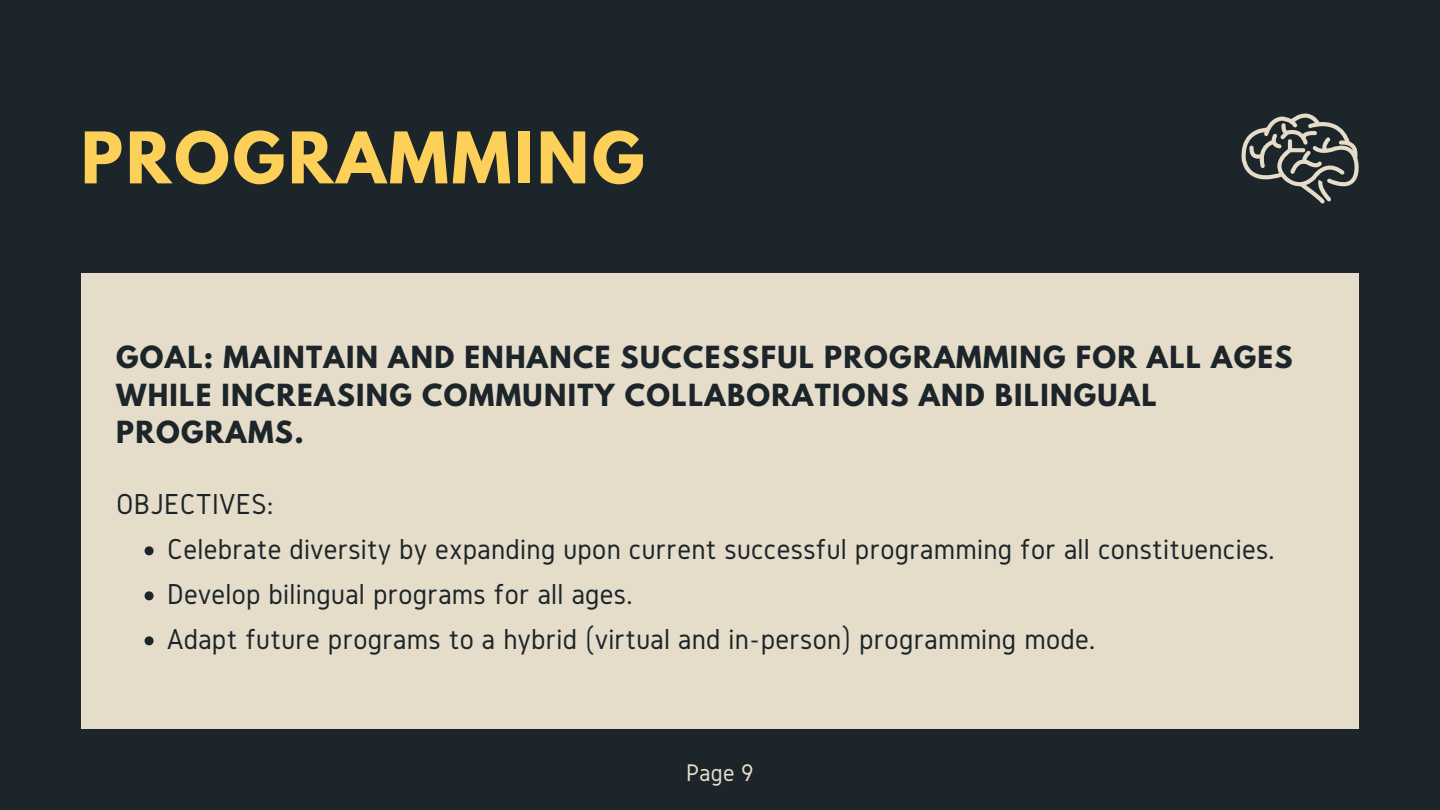
<style>
.page{position:relative;width:1440px;height:810px;background:#1c2529}
.page>*{position:absolute;margin:0;border:0;box-sizing:border-box;transform-origin:0 0}
.t1{font:700 63px "League Spartan";letter-spacing:.05em;color:#fdd05a}
.t2{font:30px "Gidole";letter-spacing:.01em;color:#1c2529}
.t3{font:700 27px/37.5px "League Spartan";letter-spacing:.05em;color:#1c2529}
.t4{font:25px "Gidole";color:#e6dcca}
</style>
<div class="page">
<div style="left:81px;top:274px;width:1278px;height:455px;background:#e6dcca"></div>
<svg style="left:145px;top:546px;width:9px;height:9px"></svg>
<svg style="left:145px;top:591px;width:9px;height:9px"></svg>
<svg style="left:145px;top:636px;width:9px;height:9px"></svg>
<svg style="left:1241px;top:114px;width:118px;height:90px"></svg>
<p class="t1" style="left:81px;top:127px;width:565px">PROGRAMMING</p>
<p class="t3" style="left:116px;top:342px;width:1178px">GOAL: MAINTAIN AND ENHANCE SUCCESSFUL PROGRAMMING FOR ALL AGES<br>WHILE INCREASING COMMUNITY COLLABORATIONS AND BILINGUAL<br>PROGRAMS.</p>
<p class="t2" style="left:116px;top:488px;width:159px">OBJECTIVES:</p>
<p class="t2" style="left:167px;top:533px;width:1109px">Celebrate diversity by expanding upon current successful programming for all constituencies.</p>
<p class="t2" style="left:167px;top:578px;width:467px">Develop bilingual programs for all ages.</p>
<p class="t2" style="left:167px;top:623px;width:930px">Adapt future programs to a hybrid (virtual and in-person) programming mode.</p>
<p class="t4" style="left:686px;top:759px;width:69px">Page 9</p>
</div>
